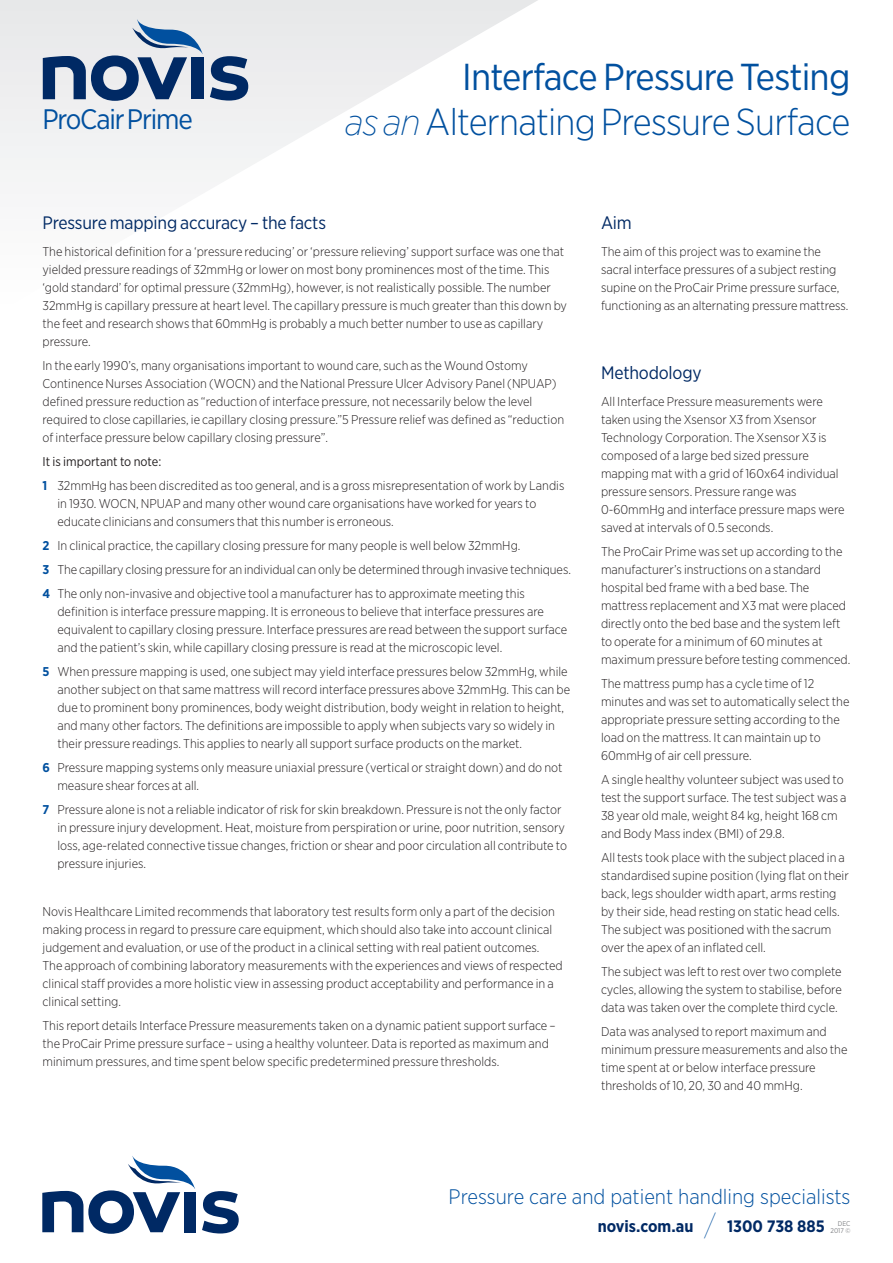
<style>
.page{position:relative;width:893px;height:1263px;background:#fff}
.page>*{position:absolute;margin:0;border:0;box-sizing:border-box;transform-origin:0 0}
.t1{font:300 37.5px/45px "Gotham Narrow";letter-spacing:-.02em;color:#01509f;text-align:right}
.t2{font:28.2px "Gotham Narrow";letter-spacing:-.04em;color:#01509f}
.t3{font:300 21px "Gotham Narrow";color:#01509f}
.t4{font:18px "Gotham Narrow";letter-spacing:-.01em;color:#002964}
.t5{font:700 16.5px "Gotham Narrow";color:#002964}
.t6{font:300 12.75px/18px "Gotham Narrow";color:#231f20}
.t7{font:6.9px/6.3px "Gotham Narrow";color:#808285;text-align:right}
.s1{font-weight:400}
.s2{font-weight:200;font-style:italic}
.s3{font-weight:700;color:#01509f}
.s4{font-weight:100;font-size:28.5px;color:#01509f}
</style>
<div class="page">
<svg style="left:0;top:0;width:538px;height:182px"></svg>
<div style="left:192px;top:57px;width:12px;height:42px;background:#002964"></div>
<svg style="left:210px;top:56px;width:38px;height:45px;background:#567096"></svg>
<svg style="left:43px;top:19px;width:160px;height:82px;background:#94a5bd"></svg>
<div style="left:185px;top:1192px;width:11px;height:40px;background:#002964"></div>
<svg style="left:202px;top:1191px;width:37px;height:42px"></svg>
<svg style="left:42px;top:1156px;width:153px;height:78px"></svg>
<h2 class="t2" style="left:43px;top:101px;width:152px">ProCair Prime</h2>
<h1 class="t1" style="left:345px;top:53px;width:507px"><span class="s1">Interface Pressure Testing<br></span><span class="s2">as an</span> Alternating Pressure Surface</h1>
<h3 class="t4" style="left:43px;top:212px;width:285px">Pressure mapping accuracy – the facts</h3>
<p class="t6" style="left:43px;top:242px;width:526px">The historical definition for a ‘pressure reducing’ or ‘pressure relieving’ support surface was one that yielded pressure readings of 32mmHg or lower on most bony prominences most of the time. This ‘gold standard’ for optimal pressure (32mmHg), however, is not realistically possible. The number 32mmHg is capillary pressure at heart level. The capillary pressure is much greater than this down by the feet and research shows that 60mmHg is probably a much better number to use as capillary pressure.</p>
<p class="t6" style="left:43px;top:356px;width:523px">In the early 1990’s, many organisations important to wound care, such as the Wound Ostomy Continence Nurses Association (WOCN) and the National Pressure Ulcer Advisory Panel (NPUAP) defined pressure reduction as “reduction of interface pressure, not necessarily below the level required to close capillaries, ie capillary closing pressure.”5 Pressure relief was defined as “reduction of interface pressure below capillary closing pressure”.</p>
<p class="t6" style="left:43px;top:449px;width:523px;line-height:24px"><span class="s1">It is important to note:<br></span><span class="s3">1</span> 32mmHg has been discredited as too general, and is a gross misrepresentation of work by Landis</p>
<p class="t6" style="left:57px;top:494px;width:480px">in 1930. WOCN, NPUAP and many other wound care organisations have worked for years to educate clinicians and consumers that this number is erroneous.</p>
<p class="t6" style="left:43px;top:533px;width:530px;line-height:24px"><span class="s3">2</span> In clinical practice, the capillary closing pressure for many people is well below 32mmHg.<br><span class="s3">3</span> The capillary closing pressure for an individual can only be determined through invasive techniques.<br><span class="s3">4</span> The only non-invasive and objective tool a manufacturer has to approximate meeting this</p>
<p class="t6" style="left:57px;top:602px;width:511px">definition is interface pressure mapping. It is erroneous to believe that interface pressures are equivalent to capillary closing pressure. Interface pressures are read between the support surface and the patient’s skin, while capillary closing pressure is read at the microscopic level.</p>
<p class="t6" style="left:57px;top:662px;width:514px;text-indent:-15px"><span class="s3">5</span> When pressure mapping is used, one subject may yield interface pressures below 32mmHg, while another subject on that same mattress will record interface pressures above 32mmHg. This can be due to prominent bony prominences, body weight distribution, body weight in relation to height, and many other factors. The definitions are impossible to apply when subjects vary so widely in their pressure readings. This applies to nearly all support surface products on the market.</p>
<p class="t6" style="left:57px;top:758px;width:507px;text-indent:-15px"><span class="s3">6</span> Pressure mapping systems only measure uniaxial pressure (vertical or straight down) and do not measure shear forces at all.</p>
<p class="t6" style="left:57px;top:800px;width:511px;text-indent:-15px"><span class="s3">7</span> Pressure alone is not a reliable indicator of risk for skin breakdown. Pressure is not the only factor in pressure injury development. Heat, moisture from perspiration or urine, poor nutrition, sensory loss, age-related connective tissue changes, friction or shear and poor circulation all contribute to pressure injuries.</p>
<p class="t6" style="left:43px;top:902px;width:522px">Novis Healthcare Limited recommends that laboratory test results form only a part of the decision making process in regard to pressure care equipment, which should also take into account clinical judgement and evaluation, or use of the product in a clinical setting with real patient outcomes.<br>The approach of combining laboratory measurements with the experiences and views of respected clinical staff provides a more holistic view in assessing product acceptability and performance in a clinical setting.</p>
<p class="t6" style="left:43px;top:1016px;width:515px">This report details Interface Pressure measurements taken on a dynamic patient support surface – the ProCair Prime pressure surface – using a healthy volunteer. Data is reported as maximum and minimum pressures, and time spent below specific predetermined pressure thresholds.</p>
<h3 class="t4" style="left:601px;top:212px;width:32px">Aim</h3>
<p class="t6" style="left:601px;top:242px;width:249px">The aim of this project was to examine the sacral interface pressures of a subject resting supine on the ProCair Prime pressure surface, functioning as an alternating pressure mattress.</p>
<h3 class="t4" style="left:601px;top:361px;width:102px">Methodology</h3>
<p class="t6" style="left:601px;top:392px;width:245px">All Interface Pressure measurements were taken using the Xsensor X3 from Xsensor Technology Corporation. The Xsensor X3 is composed of a large bed sized pressure mapping mat with a grid of 160x64 individual pressure sensors. Pressure range was 0-60mmHg and interface pressure maps were saved at intervals of 0.5 seconds.</p>
<p class="t6" style="left:601px;top:542px;width:251px">The ProCair Prime was set up according to the manufacturer’s instructions on a standard hospital bed frame with a bed base. The mattress replacement and X3 mat were placed directly onto the bed base and the system left to operate for a minimum of 60 minutes at maximum pressure before testing commenced.</p>
<p class="t6" style="left:601px;top:674px;width:250px">The mattress pump has a cycle time of 12 minutes and was set to automatically select the appropriate pressure setting according to the load on the mattress. It can maintain up to 60mmHg of air cell pressure.</p>
<p class="t6" style="left:601px;top:770px;width:247px">A single healthy volunteer subject was used to test the support surface. The test subject was a 38 year old male, weight 84 kg, height 168 cm and Body Mass index (BMI) of 29.8.</p>
<p class="t6" style="left:601px;top:848px;width:249px">All tests took place with the subject placed in a standardised supine position (lying flat on their back, legs shoulder width apart, arms resting by their side, head resting on static head cells.<br>The subject was positioned with the sacrum over the apex of an inflated cell.</p>
<p class="t6" style="left:601px;top:962px;width:242px;text-align:justify">The subject was left to rest over two complete cycles, allowing the system to stabilise, before data was taken over the complete third cycle.</p>
<p class="t6" style="left:601px;top:1022px;width:248px">Data was analysed to report maximum and minimum pressure measurements and also the time spent at or below interface pressure thresholds of 10, 20, 30 and 40 mmHg.</p>
<h3 class="t3" style="left:449px;top:1183px;width:403px">Pressure care and patient handling specialists</h3>
<p class="t5" style="left:598px;top:1216px;width:229px">novis.com.au <span class="s4">/</span> 1300 738 885</p>
<p class="t7" style="left:830px;top:1221px;width:22px">DEC<br>2017 ©</p>
</div>
